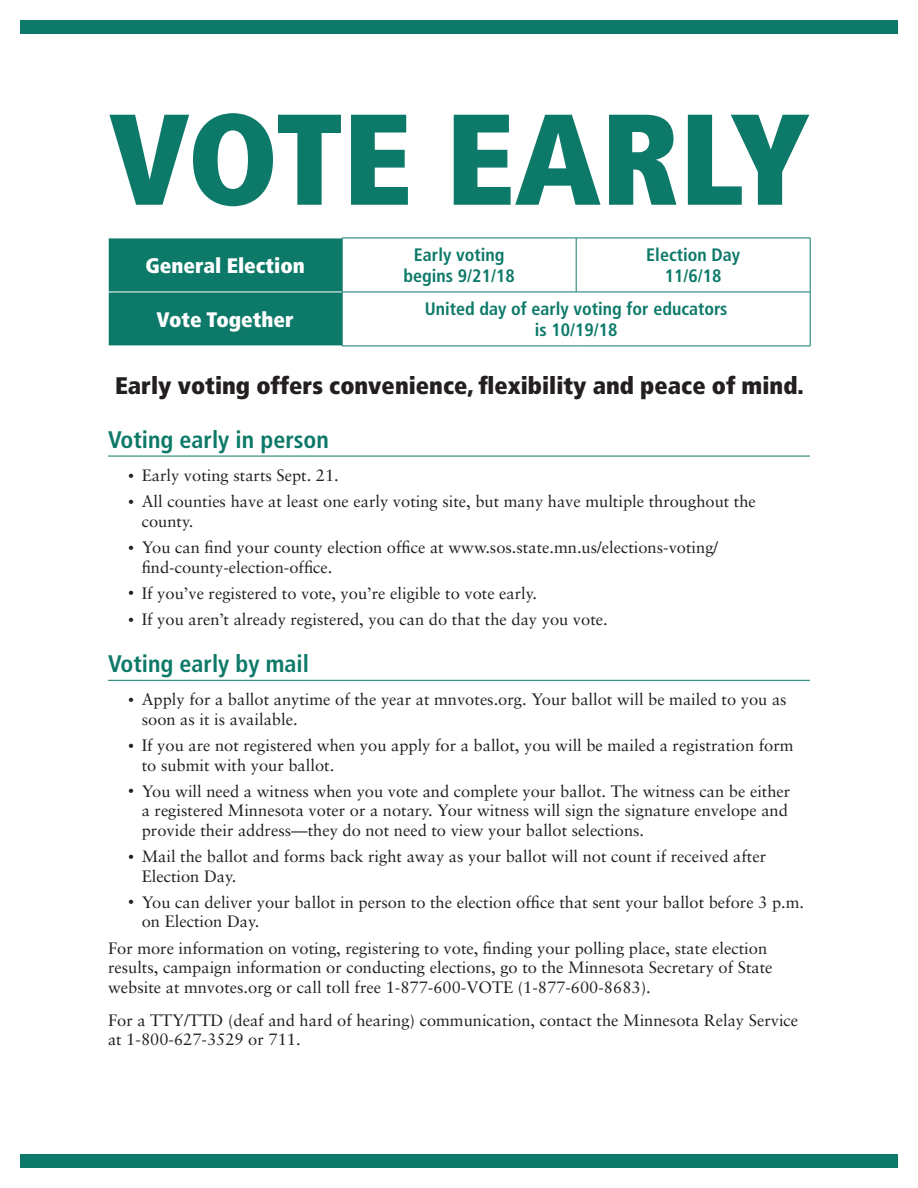
<style>
.page{position:relative;width:918px;height:1188px;background:#fff}
.page>*{position:absolute;margin:0;border:0;box-sizing:border-box;transform-origin:0 0}
.Headline{font:900 condensed 129px "Frutiger LT Std";color:#0d7969}
.Headline-2{font:900 condensed 24px "Frutiger LT Std";color:#231f20}
.Subhead_Blue_Underli{font:700 condensed 24px "Frutiger LT Std";color:#0d7969}
.Paragraph_Style_1{font:900 condensed 21px "Frutiger LT Std";color:#fff}
.Paragraph_Style_2{font:700 condensed 18px/21px "Frutiger LT Std";color:#0d7969;text-align:center}
.Body_Text{font:16.5px/19.5px "Sabon";color:#231f20}
.s1{font-size:12px}
</style>
<div class="page">
<hr style="left:108px;top:456px;width:702px;height:1px;background:#0d7969">
<div style="left:109px;top:239px;width:233px;height:107px;background:#0d7969"></div>
<svg style="left:343px;top:239px;width:467px;height:107px"></svg>
<hr style="left:108px;top:292px;width:234px;height:1px;background:#fff">
<hr style="left:342px;top:238px;width:1px;height:54px;background:#0d7969">
<hr style="left:342px;top:238px;width:234px;height:1px;background:#0d7969">
<hr style="left:576px;top:238px;width:234px;height:1px;background:#0d7969">
<hr style="left:576px;top:238px;width:1px;height:54px;background:#0d7969">
<hr style="left:810px;top:238px;width:1px;height:54px;background:#0d7969">
<hr style="left:342px;top:292px;width:1px;height:54px;background:#0d7969">
<hr style="left:342px;top:292px;width:234px;height:1px;background:#0d7969">
<hr style="left:576px;top:292px;width:234px;height:1px;background:#0d7969">
<hr style="left:810px;top:292px;width:1px;height:54px;background:#0d7969">
<hr style="left:342px;top:346px;width:234px;height:1px;background:#0d7969">
<hr style="left:576px;top:346px;width:234px;height:1px;background:#0d7969">
<hr style="left:108px;top:680px;width:702px;height:1px;background:#0d7969">
<div style="left:20px;top:20px;width:878px;height:14px;background:#0d7969"></div>
<div style="left:20px;top:1154px;width:878px;height:14px;background:#0d7969"></div>
<p class="Headline" style="left:109px;top:81px;width:702px">VOTE EARLY</p>
<p class="Paragraph_Style_1" style="left:145px;top:253px;width:161px">General Election</p>
<p class="Paragraph_Style_2" style="left:404px;top:244px;width:113px">Early voting begins 9/21/18</p>
<p class="Paragraph_Style_2" style="left:646px;top:244px;width:95px">Election Day<br>11/6/18</p>
<p class="Paragraph_Style_1" style="left:157px;top:307px;width:139px">Vote Together</p>
<p class="Paragraph_Style_2" style="left:425px;top:298px;width:304px">United day of early voting for educators is 10/19/18</p>
<p class="Headline-2" style="left:115px;top:371px;width:690px">Early voting offers convenience, flexibility and peace of mind.</p>
<p class="Subhead_Blue_Underli" style="left:108px;top:426px;width:222px">Voting early in person</p>
<p class="Body_Text" style="left:128px;top:465px;width:212px"><span class="s1">•</span> Early voting starts Sept. 21.</p>
<p class="Body_Text" style="left:142px;top:492px;width:616px;text-indent:-14px"><span class="s1">•</span> All counties have at least one early voting site, but many have multiple throughout the county.</p>
<p class="Body_Text" style="left:142px;top:537px;width:578px;text-indent:-14px"><span class="s1">•</span> You can find your county election office at www.sos.state.mn.us/elections-voting/ find-county-election-office.</p>
<p class="Body_Text" style="left:128px;top:583px;width:410px"><span class="s1">•</span> If you’ve registered to vote, you’re eligible to vote early.</p>
<p class="Body_Text" style="left:128px;top:609px;width:481px"><span class="s1">•</span> If you aren’t already registered, you can do that the day you vote.</p>
<p class="Subhead_Blue_Underli" style="left:108px;top:650px;width:203px">Voting early by mail</p>
<p class="Body_Text" style="left:142px;top:690px;width:646px;text-indent:-14px"><span class="s1">•</span> Apply for a ballot anytime of the year at mnvotes.org. Your ballot will be mailed to you as soon as it is available.</p>
<p class="Body_Text" style="left:142px;top:735px;width:653px;text-indent:-14px"><span class="s1">•</span> If you are not registered when you apply for a ballot, you will be mailed a registration form to submit with your ballot.</p>
<p class="Body_Text" style="left:142px;top:781px;width:650px;text-indent:-14px"><span class="s1">•</span> You will need a witness when you vote and complete your ballot. The witness can be either a registered Minnesota voter or a notary. Your witness will sign the signature envelope and provide their address—they do not need to view your ballot selections.</p>
<p class="Body_Text" style="left:142px;top:846px;width:626px;text-indent:-14px"><span class="s1">•</span> Mail the ballot and forms back right away as your ballot will not count if received after<br>Election Day.</p>
<p class="Body_Text" style="left:142px;top:892px;width:664px;text-indent:-14px"><span class="s1">•</span> You can deliver your ballot in person to the election office that sent your ballot before 3 p.m. on Election Day.</p>
<p class="Body_Text" style="left:108px;top:938px;width:666px">For more information on voting, registering to vote, finding your polling place, state election results, campaign information or conducting elections, go to the Minnesota Secretary of State website at mnvotes.org or call toll free 1-877-600-VOTE (1-877-600-8683).</p>
<p class="Body_Text" style="left:108px;top:1010px;width:692px">For a TTY/TTD (deaf and hard of hearing) communication, contact the Minnesota Relay Service at 1-800-627-3529 or 711.</p>
</div>
